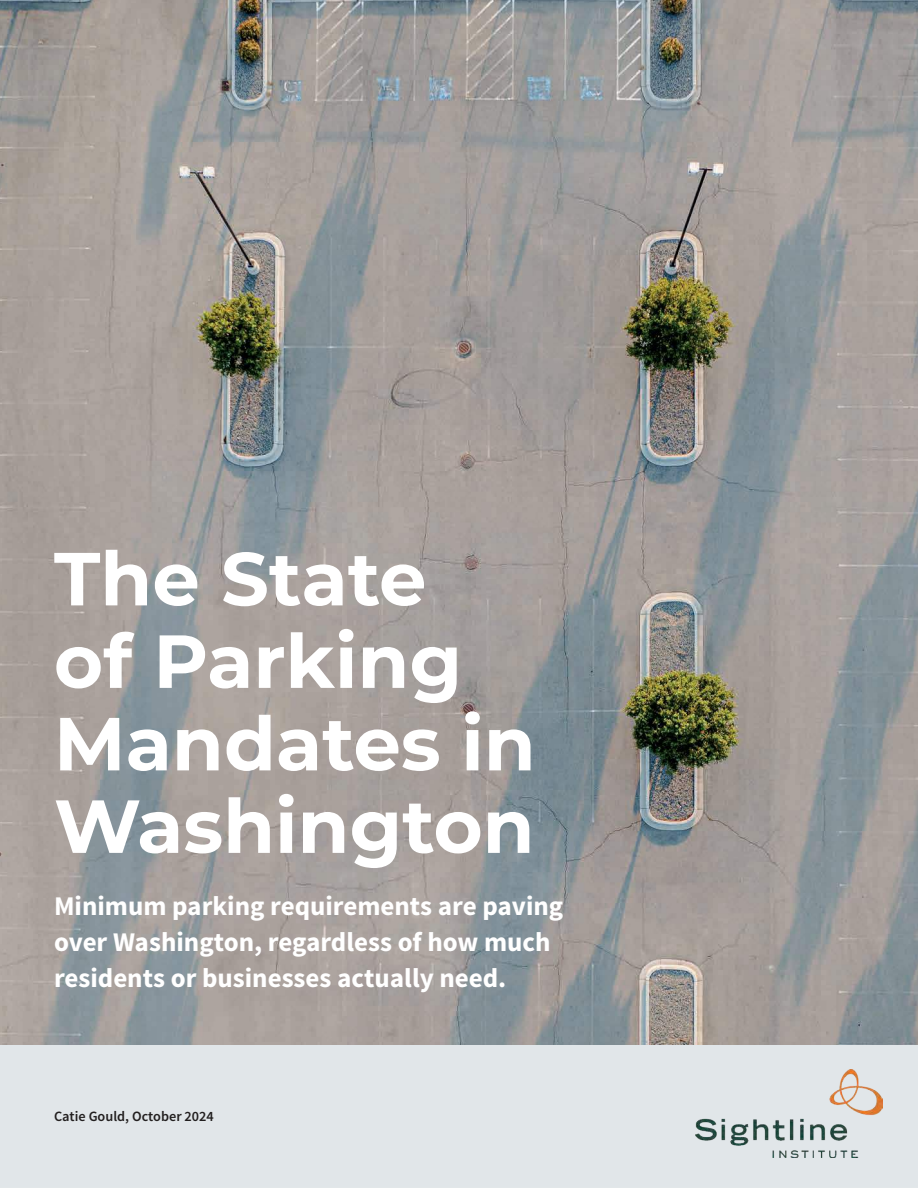
<style>
.page{position:relative;width:918px;height:1188px;background:#fff}
.page>*{position:absolute;margin:0;border:0;box-sizing:border-box;transform-origin:0 0}
.t1{font:700 75px/82.5px "Montserrat";color:#fff}
.t2{font:700 27px/36px "Source Sans Pro";color:#fff}
.t3{font:600 14.25px "Source Sans Pro";color:#221f1f}
</style>
<div class="page">
<img style="left:0;top:0;width:918px;height:1045px">
<div style="left:0;top:1045px;width:918px;height:142px;background:#e1e6e9"></div>
<img style="left:695px;top:1069px;width:187px;height:89px">
<h1 class="t1" style="left:54px;top:542px;width:483px">The State<br>of Parking<br>Mandates in<br>Washington</h1>
<p class="t2" style="left:54px;top:890px;width:511px">Minimum parking requirements are paving over Washington, regardless of how much residents or businesses actually need.</p>
<p class="t3" style="left:54px;top:1111px;width:161px">Catie Gould, October 2024</p>
</div>
